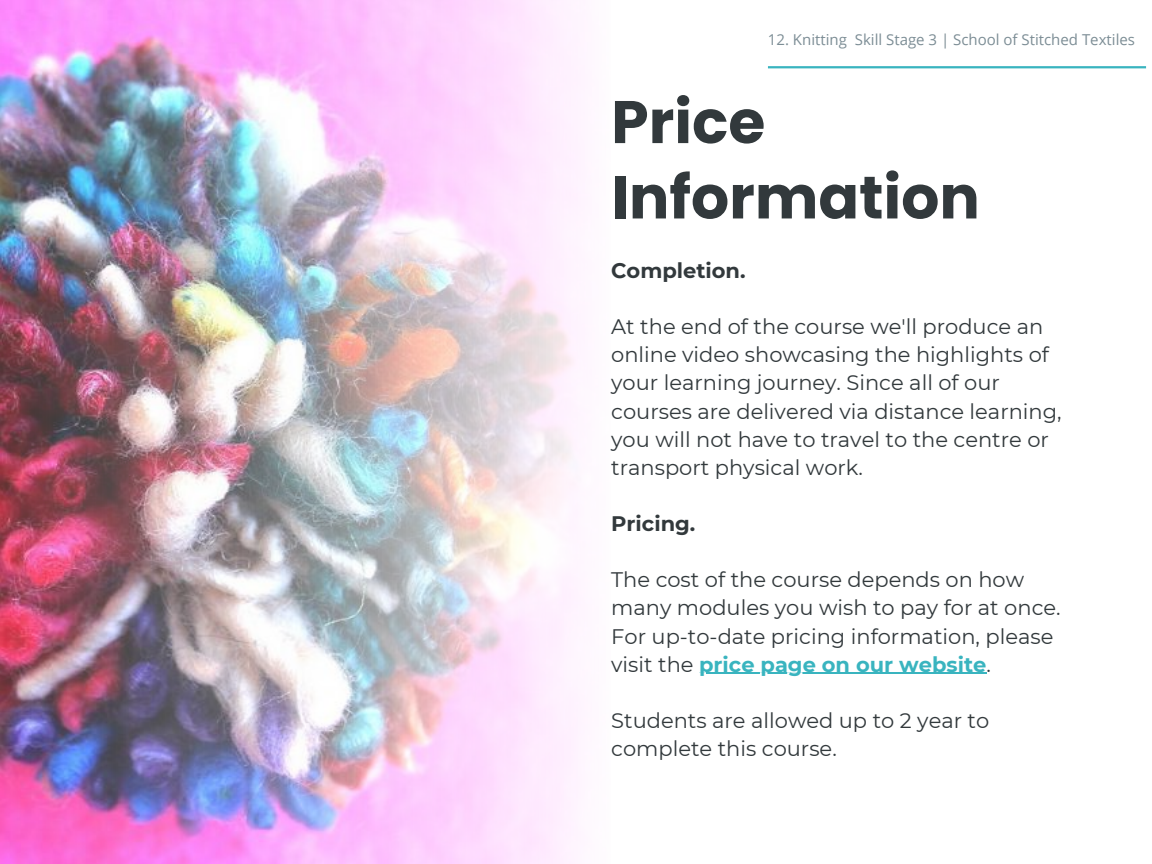
<style>
.page{position:relative;width:1152px;height:864px;background:#fff}
.page>*{position:absolute;margin:0;border:0;box-sizing:border-box;transform-origin:0 0}
.t1{font:700 60px/75.3px "Poppins";color:#32393c}
.t2{font:21px/28.2px "Montserrat";color:#32393c}
.t3{font:700 21px "Montserrat";color:#32393c}
.t4{font:15px "Open Sans";color:#7c8d95}
.s1{font-weight:700;color:#39b4bf}
</style>
<div class="page">
<img style="left:0;top:0;width:585px;height:864px">
<hr style="left:699px;top:673px;width:287px;height:1px;background:#39b4bf">
<hr style="left:768px;top:66px;width:378px;height:2px;background:#39b4bf">
<p class="t4" style="left:768px;top:29px;width:369px">12. Knitting Skill Stage 3 | School of Stitched Textiles</p>
<h1 class="t1" style="left:611px;top:84px;width:370px">Price<br>Information</h1>
<p class="t3" style="left:611px;top:258px;width:136px">Completion.</p>
<p class="t2" style="left:611px;top:313px;width:452px">At the end of the course we'll produce an online video showcasing the highlights of your learning journey. Since all of our courses are delivered via distance learning, you will not have to travel to the centre or transport physical work.</p>
<p class="t3" style="left:611px;top:511px;width:86px">Pricing.</p>
<p class="t2" style="left:611px;top:566px;width:451px">The cost of the course depends on how many modules you wish to pay for at once.<br>For up-to-date pricing information, please visit the <span class="s1">price page on our website</span>.</p>
<p class="t2" style="left:611px;top:706px;width:380px">Students are allowed up to 2 year to complete this course.</p>
</div>
